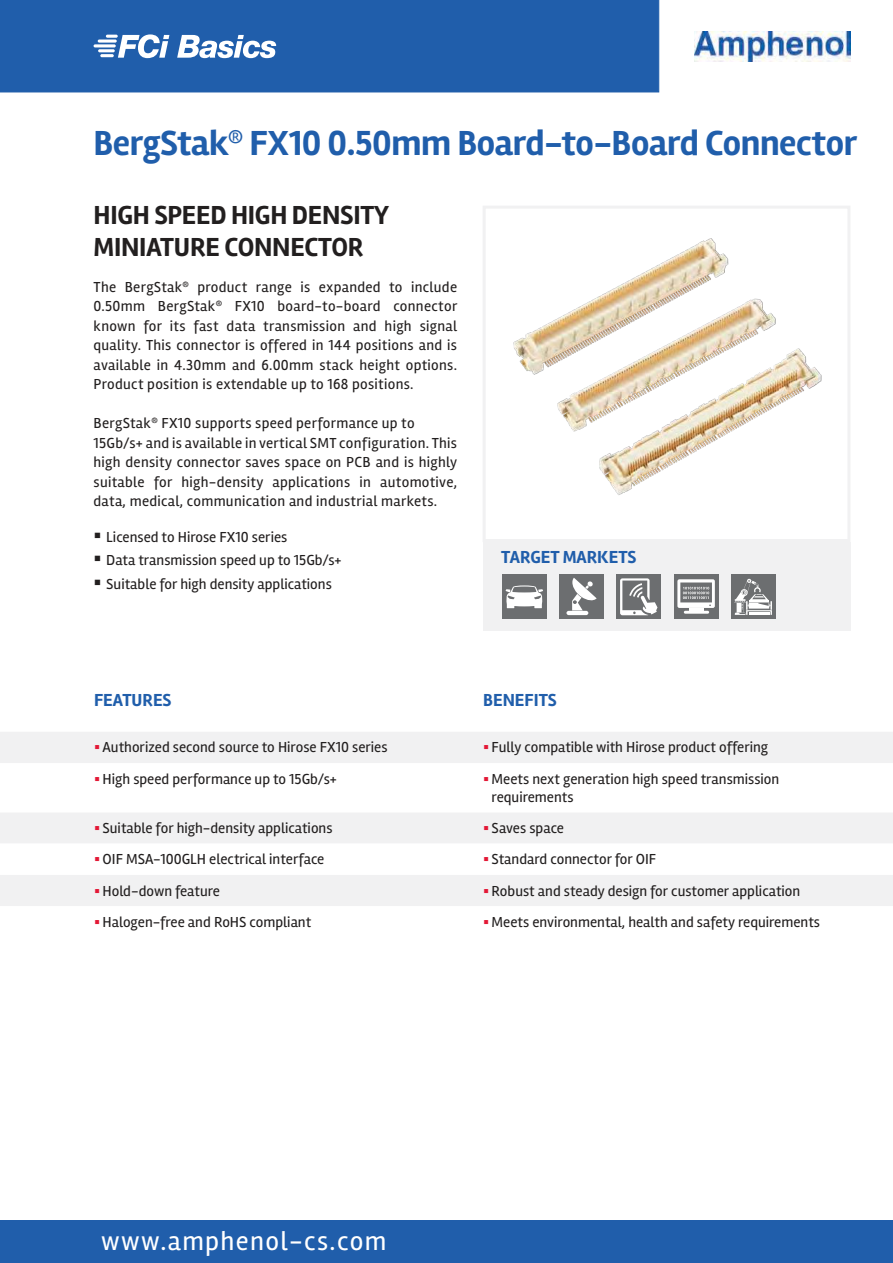
<style>
.page{position:relative;width:893px;height:1263px;background:#fff}
.page>*{position:absolute;margin:0;border:0;box-sizing:border-box;transform-origin:0 0}
.t1{font:700 36px "Rambla";letter-spacing:-.01em;color:#205eab}
.t2{font:700 27px/32.4px "Rambla";letter-spacing:-.01em;color:#221f1f}
.t3{font:27px "Rambla";letter-spacing:.05em;color:#fff}
.t4{font:700 18px "Rambla";color:#205eab}
.t5{font:15px/19.5px "Rambla";color:#221f1f;text-align:justify}
.t6{font:15px/19.5px "Rambla";letter-spacing:.02em;color:#221f1f}
.s1{color:#e31836}
</style>
<div class="page">
<div style="left:0;top:0;width:659px;height:92px;background:#205eab"></div>
<div style="left:0;top:1220px;width:893px;height:43px;background:#205eab"></div>
<svg style="left:177px;top:35px;width:99px;height:23px"></svg>
<svg style="left:106px;top:34px;width:63px;height:24px"></svg>
<hr style="left:98px;top:40px;width:19px;height:3px;background:#fff;border-radius:2px">
<hr style="left:94px;top:44px;width:22px;height:3px;background:#fff;border-radius:2px">
<hr style="left:98px;top:49px;width:17px;height:3px;background:#fff;border-radius:2px">
<hr style="left:100px;top:54px;width:14px;height:3px;background:#fff;border-radius:2px">
<img style="left:695px;top:32px;width:155px;height:30px">
<img style="left:513px;top:238px;width:309px;height:257px">
<div style="left:483px;top:206px;width:367px;height:336px;border:3px solid #f1f1f2"></div>
<div style="left:483px;top:542px;width:367px;height:88px;background:#f1f1f2"></div>
<div style="left:0;top:732px;width:893px;height:31px;background:#f1f1f2"></div>
<svg style="left:0;top:813px;width:893px;height:93px;fill:#f1f1f2"></svg>
<div style="left:559px;top:574px;width:45px;height:45px;background:#6c6e70"></div>
<hr style="left:566px;top:611px;width:22px;height:4px;background:#fff;border-radius:2px">
<svg style="left:572px;top:578px;width:25px;height:32px"></svg>
<div style="left:502px;top:574px;width:45px;height:45px;background:#6c6e70"></div>
<svg style="left:505px;top:585px;width:38px;height:23px"></svg>
<div style="left:674px;top:574px;width:44px;height:45px;background:#6c6e70"></div>
<hr style="left:684px;top:611px;width:25px;height:3px;background:#fff">
<svg style="left:677px;top:579px;width:38px;height:32px"></svg>
<div style="left:616px;top:574px;width:45px;height:45px;background:#6c6e70"></div>
<svg style="left:620px;top:578px;width:37px;height:37px"></svg>
<div style="left:731px;top:574px;width:45px;height:45px;background:#6c6e70"></div>
<svg style="left:734px;top:579px;width:38px;height:36px"></svg>
<h1 class="t1" style="left:94px;top:127px;width:765px">BergStak<sup>®</sup> FX10 0.50mm Board-to-Board Connector</h1>
<h2 class="t2" style="left:94px;top:200px;width:297px">HIGH SPEED HIGH DENSITY<br>MINIATURE CONNECTOR</h2>
<p class="t5" style="left:94px;top:278px;width:365px">The BergStak<sup>®</sup> product range is expanded to include 0.50mm BergStak<sup>®</sup> FX10 board-to-board connector known for its fast data transmission and high signal quality. This connector is offered in 144 positions and is available in 4.30mm and 6.00mm stack height options.<br>Product position is extendable up to 168 positions.</p>
<p class="t6" style="left:94px;top:414px;width:365px">BergStak<sup>®</sup> FX10 supports speed performance up to 15Gb/s+ and is available in vertical SMT configuration. This high density connector saves space on PCB and is highly suitable for high-density applications in automotive, data, medical, communication and industrial markets.</p>
<p class="t5" style="left:94px;top:528px;width:195px">▪ Licensed to Hirose FX10 series</p>
<p class="t5" style="left:94px;top:552px;width:250px">▪ Data transmission speed up to 15Gb/s+</p>
<p class="t5" style="left:94px;top:575px;width:240px">▪ Suitable for high density applications</p>
<p class="t4" style="left:501px;top:550px;width:137px">TARGET MARKETS</p>
<p class="t4" style="left:94px;top:692px;width:79px">FEATURES</p>
<p class="t4" style="left:483px;top:692px;width:75px">BENEFITS</p>
<p class="t5" style="left:94px;top:739px;width:295px"><span class="s1">▪</span> Authorized second source to Hirose FX10 series</p>
<p class="t5" style="left:483px;top:739px;width:287px"><span class="s1">▪</span> Fully compatible with Hirose product offering</p>
<p class="t5" style="left:94px;top:770px;width:244px"><span class="s1">▪</span> High speed performance up to 15Gb/s+</p>
<p class="t5" style="left:492px;top:771px;width:289px;line-height:18px;text-indent:-9px"><span class="s1">▪</span> Meets next generation high speed transmission requirements</p>
<p class="t5" style="left:94px;top:819px;width:240px"><span class="s1">▪</span> Suitable for high-density applications</p>
<p class="t5" style="left:483px;top:819px;width:82px"><span class="s1">▪</span> Saves space</p>
<p class="t5" style="left:94px;top:851px;width:232px"><span class="s1">▪</span> OIF MSA-100GLH electrical interface</p>
<p class="t5" style="left:483px;top:851px;width:175px"><span class="s1">▪</span> Standard connector for OIF</p>
<p class="t5" style="left:94px;top:882px;width:127px"><span class="s1">▪</span> Hold-down feature</p>
<p class="t5" style="left:483px;top:882px;width:319px"><span class="s1">▪</span> Robust and steady design for customer application</p>
<p class="t5" style="left:94px;top:913px;width:219px"><span class="s1">▪</span> Halogen-free and RoHS compliant</p>
<p class="t5" style="left:483px;top:913px;width:338px"><span class="s1">▪</span> Meets environmental, health and safety requirements</p>
<h2 class="t3" style="left:101px;top:1231px;width:287px">www.amphenol-cs.com</h2>
</div>
